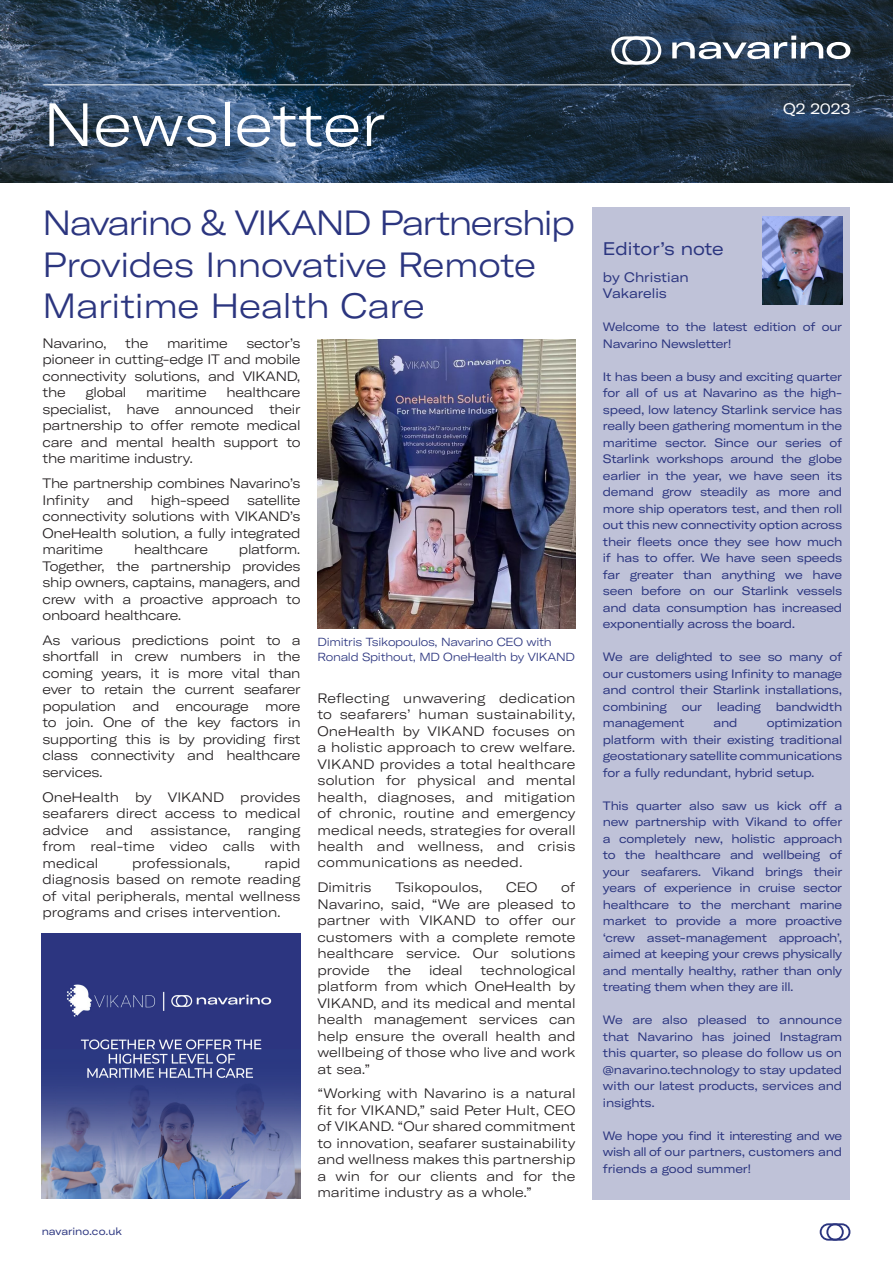
<style>
.page{position:relative;width:893px;height:1263px;background:#fff}
.page>*{position:absolute;margin:0;border:0;box-sizing:border-box;transform-origin:0 0}
.t1{font:300 expanded 60px "GT America LG";color:#fff}
.t2{font:300 expanded 34.5px/41.4px "GT America LG";letter-spacing:-.02em;color:#2b357f}
.t3{font:expanded 18px "GT America LG";letter-spacing:-.005em;color:#2b357f}
.t4{font:expanded 15px "GT America LG";letter-spacing:-.01em;color:#fff}
.t5{font:300 expanded 13.5px/16.5px "GT America LG";letter-spacing:-.01em;color:#231f20;text-align:justify}
.t6{font:expanded 13.5px/16.5px "GT America LG";color:#2b357f}
.t7{font:expanded 12px/16.5px "GT America LG";letter-spacing:-.02em;color:#2b357f;text-align:justify}
.t8{font:300 expanded 11.55px/15px "GT America LG";letter-spacing:-.02em;color:#2b357f}
.t9{font:expanded 10.5px "GT America LG";color:#2b357f}
</style>
<div class="page">
<svg style="left:820px;top:1223px;width:30px;height:17px"></svg>
<img style="left:0;top:0;width:893px;height:183px">
<hr style="left:43px;top:84px;width:807px;height:1px;background:#fff">
<svg style="left:611px;top:36px;width:50px;height:29px"></svg>
<svg style="left:672px;top:36px;width:178px;height:23px"></svg>
<div style="left:592px;top:207px;width:258px;height:992px;background:#bfc2d8"></div>
<img style="left:762px;top:216px;width:80px;height:89px">
<img style="left:317px;top:340px;width:258px;height:288px">
<img style="left:42px;top:934px;width:258px;height:264px">
<h1 class="t1" style="left:43px;top:90px;width:343px">Newsletter</h1>
<h2 class="t2" style="left:43px;top:203px;width:534px">Navarino &amp; VIKAND Partnership<br>Provides Innovative Remote<br>Maritime Health Care</h2>
<p class="t5" style="left:43px;top:335px;width:66px">Navarino,</p>
<p class="t5" style="left:125px;top:335px;width:25px">the</p>
<p class="t5" style="left:167px;top:335px;width:62px">maritime</p>
<p class="t5" style="left:43px;top:335px;width:259px;text-indent:204px">sector’s pioneer in cutting-edge IT and mobile connectivity solutions, and VIKAND, the</p>
<p class="t5" style="left:43px;top:384px;width:259px;text-indent:184px">healthcare specialist, have announced their partnership to offer remote medical care and mental health support to the maritime industry.</p>
<p class="t5" style="left:43px;top:475px;width:259px">The partnership combines Navarino’s<br>Infinity</p>
<p class="t5" style="left:85px;top:384px;width:42px">global</p>
<p class="t5" style="left:146px;top:384px;width:62px">maritime</p>
<p class="t5" style="left:43px;top:492px;width:259px;text-indent:204px">satellite connectivity solutions with VIKAND’s OneHealth solution, a fully integrated maritime</p>
<p class="t5" style="left:107px;top:492px;width:28px">and</p>
<p class="t5" style="left:151px;top:492px;width:80px">high-speed</p>
<p class="t5" style="left:43px;top:541px;width:259px;text-indent:196px">platform.<br>Together, the partnership provides ship owners, captains, managers, and crew with a proactive approach to onboard healthcare.</p>
<p class="t5" style="left:43px;top:632px;width:259px">As various predictions point to a shortfall in crew numbers in the coming years, it is more vital than ever to retain the current seafarer population and encourage more to join. One of the key factors in supporting this is by providing first class connectivity and healthcare services.</p>
<p class="t5" style="left:43px;top:788px;width:259px">OneHealth by VIKAND provides seafarers direct access to medical advice</p>
<p class="t5" style="left:134px;top:541px;width:75px">healthcare</p>
<p class="t8" style="left:318px;top:634px;width:259px">Dimitris Tsikopoulos, Navarino CEO with<br>Ronald Spithout, MD OneHealth by VIKAND</p>
<p class="t5" style="left:317px;top:689px;width:259px">Reflecting unwavering dedication to seafarers’ human sustainability, OneHealth by VIKAND focuses on a holistic approach to crew welfare.<br>VIKAND provides a total healthcare solution for physical and mental health, diagnoses, and mitigation of chronic, routine and emergency medical needs, strategies for overall health and wellness, and crisis communications as needed.</p>
<p class="t5" style="left:317px;top:879px;width:56px">Dimitris</p>
<p class="t5" style="left:395px;top:879px;width:89px">Tsikopoulos,</p>
<p class="t5" style="left:506px;top:879px;width:33px">CEO</p>
<p class="t5" style="left:106px;top:821px;width:29px">and</p>
<p class="t5" style="left:150px;top:821px;width:82px">assistance,</p>
<p class="t5" style="left:43px;top:821px;width:259px;text-indent:205px">ranging from real-time video calls with medical</p>
<p class="t5" style="left:132px;top:854px;width:100px">professionals,</p>
<p class="t5" style="left:43px;top:854px;width:259px;text-indent:222px">rapid diagnosis based on remote reading of vital peripherals, mental wellness programs and crises intervention.</p>
<p class="t5" style="left:317px;top:879px;width:259px;text-indent:244px">of Navarino, said, “We are pleased to partner with VIKAND to offer our customers with a complete remote healthcare service. Our solutions provide</p>
<p class="t5" style="left:317px;top:962px;width:259px;text-indent:163px">technological platform from which OneHealth by VIKAND, and its medical and mental health management services can help ensure the overall health and wellbeing of those who live and work at sea.”</p>
<p class="t5" style="left:317px;top:1085px;width:259px">“Working with Navarino is a natural fit for VIKAND,” said Peter Hult, CEO of VIKAND. “Our shared commitment to innovation, seafarer sustainability and wellness makes this partnership a win for our clients and for the maritime industry as a whole.”</p>
<p class="t5" style="left:388px;top:962px;width:25px">the</p>
<p class="t5" style="left:429px;top:962px;width:35px">ideal</p>
<p class="t9" style="left:42px;top:1225px;width:82px">navarino.co.uk</p>
<p class="t4" style="left:783px;top:100px;width:69px">Q2 2023</p>
<h3 class="t3" style="left:603px;top:238px;width:122px">Editor’s note</h3>
<p class="t6" style="left:603px;top:269px;width:87px">by Christian<br>Vakarelis</p>
<p class="t7" style="left:603px;top:319px;width:241px">Welcome to the latest edition of our<br>Navarino Newsletter!</p>
<p class="t7" style="left:603px;top:368px;width:241px">It has been a busy and exciting quarter for all of us at Navarino as the high&shy;speed, low latency Starlink service has really been gathering momentum in the maritime sector. Since our series of Starlink workshops around the globe earlier in the year, we have seen its demand grow steadily as more and more ship operators test, and then roll out this new connectivity option across their fleets once they see how much if has to offer. We have seen speeds far greater than anything we have seen before on our Starlink vessels and data consumption has increased exponentially across the board.</p>
<p class="t7" style="left:603px;top:649px;width:241px">We are delighted to see so many of our customers using Infinity to manage and control their Starlink installations, combining our leading bandwidth management</p>
<p class="t7" style="left:714px;top:715px;width:25px">and</p>
<p class="t7" style="left:603px;top:715px;width:241px;text-indent:164px">optimization platform with their existing traditional geostationary satellite communications for a fully redundant, hybrid setup.</p>
<p class="t7" style="left:603px;top:797px;width:241px">This quarter also saw us kick off a new partnership with Vikand to offer a completely new, holistic approach to the healthcare and wellbeing of your seafarers. Vikand brings their years of experience in cruise sector healthcare to the merchant marine market to provide a more proactive ‘crew asset-management approach’, aimed at keeping your crews physically and mentally healthy, rather than only treating them when they are ill.</p>
<p class="t7" style="left:603px;top:1012px;width:241px">We are also pleased to announce that Navarino has joined Instagram this quarter, so please do follow us on @navarino.technology to stay updated with our latest products, services and insights.</p>
<p class="t7" style="left:603px;top:1127px;width:241px">We hope you find it interesting and we wish all of our partners, customers and friends a good summer!</p>
</div>
